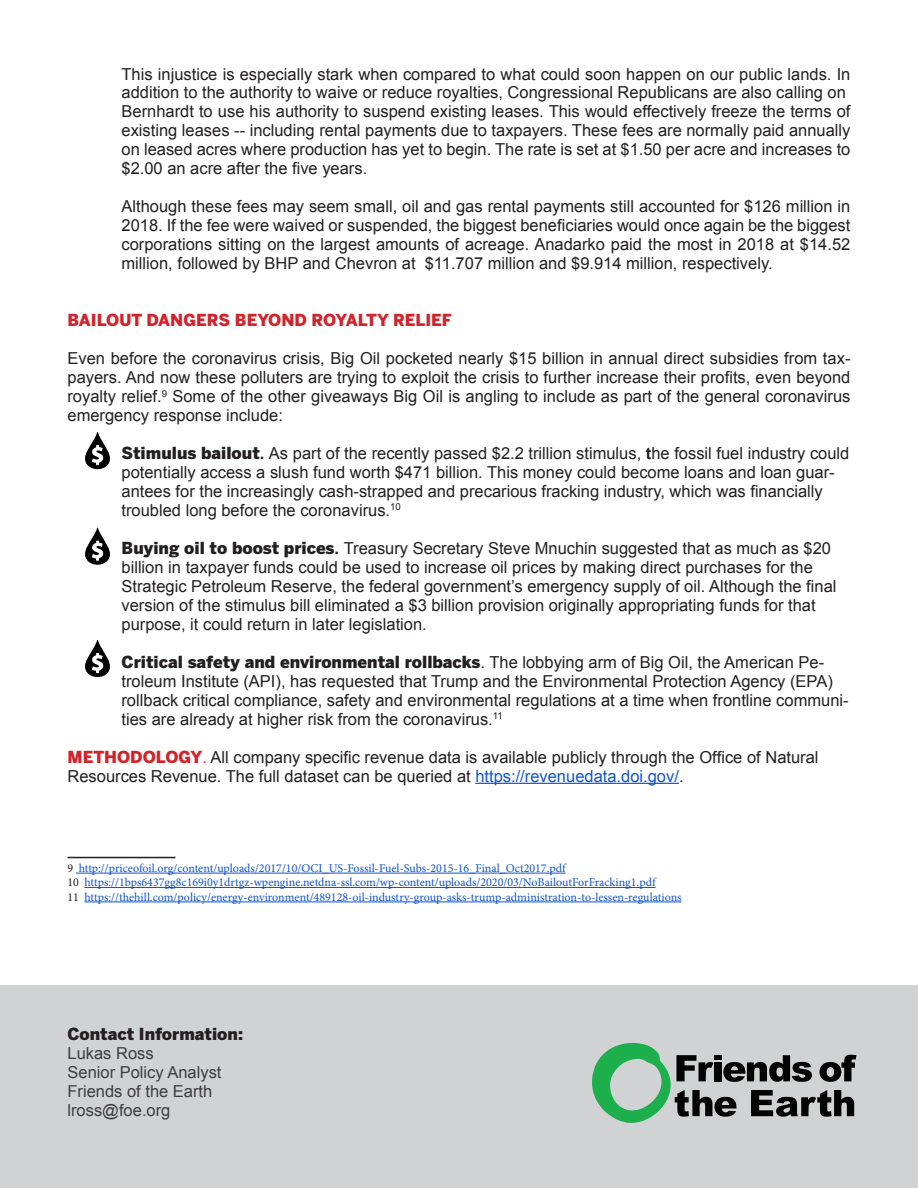
<style>
.page{position:relative;width:918px;height:1188px;background:#fff}
.page>*{position:absolute;margin:0;border:0;box-sizing:border-box;transform-origin:0 0}
.t1{font:16.5px/19px "Arial";color:#231f20}
.t2{font:16.5px "Arial";color:#3e3e3f}
.t3{font:900 16.5px "Benton Sans";color:#d1232a}
.t4{font:900 16.5px "Benton Sans";color:#231f20}
.t5{font:12px "Minion Pro";color:#15c}
.s1{font-family:"Benton Sans";font-weight:900}
.s2{font-weight:700}
.s3{font-family:"Benton Sans";font-weight:900;color:#d1232a}
.s4{color:#d1232a}
.s5{color:#15c}
.s6{color:#231f20}
</style>
<div class="page">
<div style="left:0;top:986px;width:918px;height:202px;background:#d1d2d4"></div>
<hr style="left:475px;top:783px;width:204px;height:1px;background:#15c">
<hr style="left:68px;top:857px;width:108px;height:1px;background:#231f20">
<hr style="left:76px;top:873px;width:490px;height:1px;background:#15c">
<hr style="left:84px;top:887px;width:572px;height:1px;background:#15c">
<hr style="left:84px;top:902px;width:598px;height:1px;background:#15c">
<svg style="left:85px;top:432px;width:25px;height:37px"></svg>
<svg style="left:85px;top:527px;width:25px;height:38px"></svg>
<svg style="left:85px;top:640px;width:25px;height:37px"></svg>
<svg style="left:592px;top:1043px;width:265px;height:80px"></svg>
<p class="t1" style="left:122px;top:64px;width:731px">This injustice is especially stark when compared to what could soon happen on our public lands. In addition to the authority to waive or reduce royalties, Congressional Republicans are also calling on</p>
<p class="t1" style="left:122px;top:102px;width:731px;text-align:justify">Bernhardt to use his authority to suspend existing leases. This would effectively freeze the terms of existing leases -- including rental payments due to taxpayers. These fees are normally paid annually on leased acres where production has yet to begin. The rate is set at $1.50 per acre and increases to $2.00 an acre after the five years.</p>
<p class="t1" style="left:122px;top:197px;width:730px;text-align:justify">Although these fees may seem small, oil and gas rental payments still accounted for $126 million in 2018. If the fee were waived or suspended, the biggest beneficiaries would once again be the biggest corporations sitting on the largest amounts of acreage. Anadarko paid the most in 2018 at $14.52 million, followed by BHP and Chevron at $11.707 million and $9.914 million, respectively.</p>
<p class="t3" style="left:68px;top:310px;width:386px">BAILOUT DANGERS BEYOND ROYALTY RELIEF</p>
<p class="t1" style="left:68px;top:349px;width:784px;text-align:justify">Even before the coronavirus crisis, Big Oil pocketed nearly $15 billion in annual direct subsidies from tax&shy;payers. And now these polluters are trying to exploit the crisis to further increase their profits, even beyond royalty relief.<sup>9</sup> Some of the other giveaways Big Oil is angling to include as part of the general coronavirus emergency response include:</p>
<p class="t1" style="left:122px;top:444px;width:729px"><span class="s1">Stimulus bailout</span><span class="s2">.</span> As part of the recently passed $2.2 trillion stimulus, <span class="s2">t</span>he fossil fuel industry could potentially access a slush fund worth $471 billion. This money could become loans and loan guar&shy;antees for the increasingly cash-strapped and precarious fracking industry, which was financially troubled long before the coronavirus.<sup>10</sup></p>
<p class="t1" style="left:122px;top:539px;width:717px"><span class="s1">Buying oil to boost prices</span><span class="s2">.</span> Treasury Secretary Steve Mnuchin suggested that as much as $20 billion in taxpayer funds could be used to increase oil prices by making direct purchases for the Strategic Petroleum Reserve, the federal government’s emergency supply of oil. Although the final version of the stimulus bill eliminated a $3 billion provision originally appropriating funds for that purpose, it could return in later legislation.</p>
<p class="t1" style="left:122px;top:653px;width:729px"><span class="s1">Critical safety and environmental rollbacks</span>. The lobbying arm of Big Oil, the American Pe&shy;troleum Institute (API), has requested that Trump and the Environmental Protection Agency (EPA) rollback critical compliance, safety and environmental regulations at a time when frontline communi&shy;ties are already at higher risk from the coronavirus.<sup>11</sup></p>
<p class="t1" style="left:68px;top:748px;width:753px"><span class="s3">METHODOLOGY</span><span class="s4">.</span> All company specific revenue data is available publicly through the Office of Natural<br>Resources Revenue. The full dataset can be queried at <span class="s5">https://revenuedata.doi.gov/</span>.</p>
<p class="t5" style="left:68px;top:860px;width:500px"><span class="s6">9</span> http://priceofoil.org/content/uploads/2017/10/OCI_US-Fossil-Fuel-Subs-2015-16_Final_Oct2017.pdf</p>
<p class="t5" style="left:68px;top:874px;width:590px"><span class="s6">10</span> https://1bps6437gg8c169i0y1drtgz-wpengine.netdna-ssl.com/wp-content/uploads/2020/03/NoBailoutForFracking1.pdf</p>
<p class="t5" style="left:68px;top:889px;width:616px"><span class="s6">11</span> https://thehill.com/policy/energy-environment/489128-oil-industry-group-asks-trump-administration-to-lessen-regulations</p>
<p class="t4" style="left:68px;top:1024px;width:177px">Contact Information:</p>
<p class="t2" style="left:68px;top:1043px;width:88px">Lukas Ross</p>
<p class="t2" style="left:68px;top:1062px;width:156px">Senior Policy Analyst</p>
<p class="t2" style="left:68px;top:1081px;width:146px">Friends of the Earth</p>
<p class="t2" style="left:68px;top:1100px;width:104px">lross@foe.org</p>
</div>
